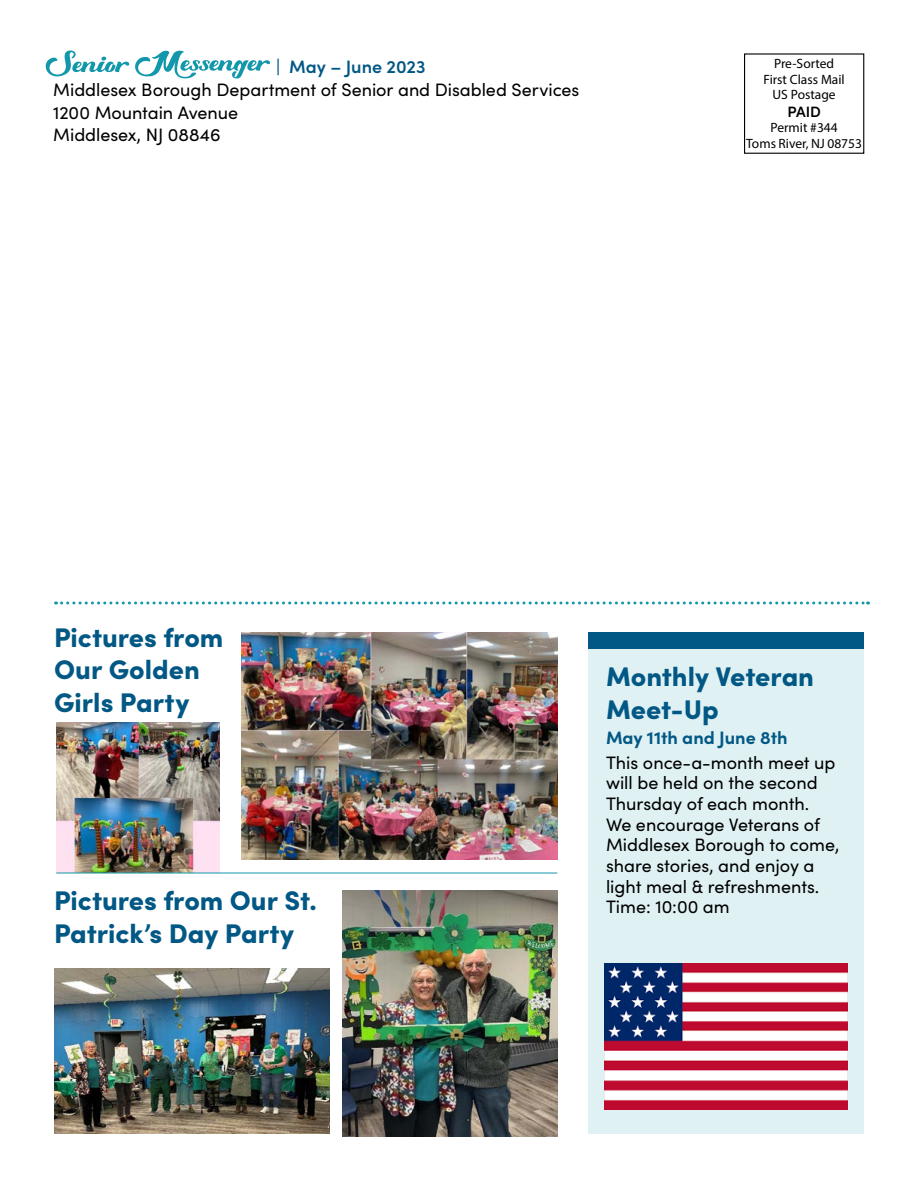
<style>
.page{position:relative;width:918px;height:1188px;background:#fff}
.page>*{position:absolute;margin:0;border:0;box-sizing:border-box;transform-origin:0 0}
.t1{font:900 27px/32.4px "Sofia Pro";color:#025885}
.t2{font:18px/20.7px "Sofia Pro";color:#000}
.t3{font:700 18px "Sofia Pro";color:#025885}
.t4{font:600 18px "Sofia Pro";color:#025885}
.t5{font:600 15px "Sofia Pro";color:#000}
.t6{font:13.5px/15.6px "Myriad Pro";color:#000;text-align:center}
</style>
<div class="page">
<div style="left:588px;top:632px;width:276px;height:502px;background:#e0f1f4"></div>
<svg style="left:46px;top:50px;width:224px;height:29px"></svg>
<svg style="left:56px;top:602px;width:813px;height:2px"></svg>
<div style="left:744px;top:53px;width:120px;height:101px;border:1px solid #000"></div>
<div style="left:588px;top:632px;width:276px;height:17px;background:#025885"></div>
<img style="left:604px;top:963px;width:244px;height:147px">
<img style="left:343px;top:891px;width:214px;height:245px">
<img style="left:54px;top:968px;width:276px;height:166px">
<img style="left:241px;top:632px;width:316px;height:228px">
<img style="left:56px;top:723px;width:163px;height:150px">
<hr style="left:56px;top:873px;width:501px;height:1px;background:#1297ab">
<p class="t4" style="left:276px;top:53px;width:151px">| May – June 2023</p>
<p class="t2" style="left:53px;top:77px;width:528px;line-height:22.5px">Middlesex Borough Department of Senior and Disabled Services<br>1200 Mountain Avenue<br>Middlesex, NJ 08846</p>
<p class="t6" style="left:763px;top:56px;width:83px">Pre-Sorted<br>First Class Mail<br>US Postage</p>
<p class="t5" style="left:787px;top:100px;width:35px">PAID</p>
<p class="t6" style="left:746px;top:120px;width:117px">Permit #344<br>Toms River, NJ 08753</p>
<h1 class="t1" style="left:54px;top:619px;width:171px">Pictures from<br>Our Golden<br>Girls Party</h1>
<h1 class="t1" style="left:606px;top:658px;width:210px">Monthly Veteran<br>Meet-Up</h1>
<p class="t3" style="left:606px;top:723px;width:183px">May 11th and June 8th</p>
<p class="t2" style="left:606px;top:751px;width:235px">This once-a-month meet up will be held on the second<br>Thursday of each month.<br>We encourage Veterans of<br>Middlesex Borough to come, share stories, and enjoy a light meal &amp; refreshments.</p>
<h1 class="t1" style="left:54px;top:882px;width:264px">Pictures from Our St.</h1>
<p class="t2" style="left:606px;top:896px;width:125px">Time: 10:00 am</p>
<h1 class="t1" style="left:54px;top:914px;width:242px">Patrick’s Day Party</h1>
</div>
